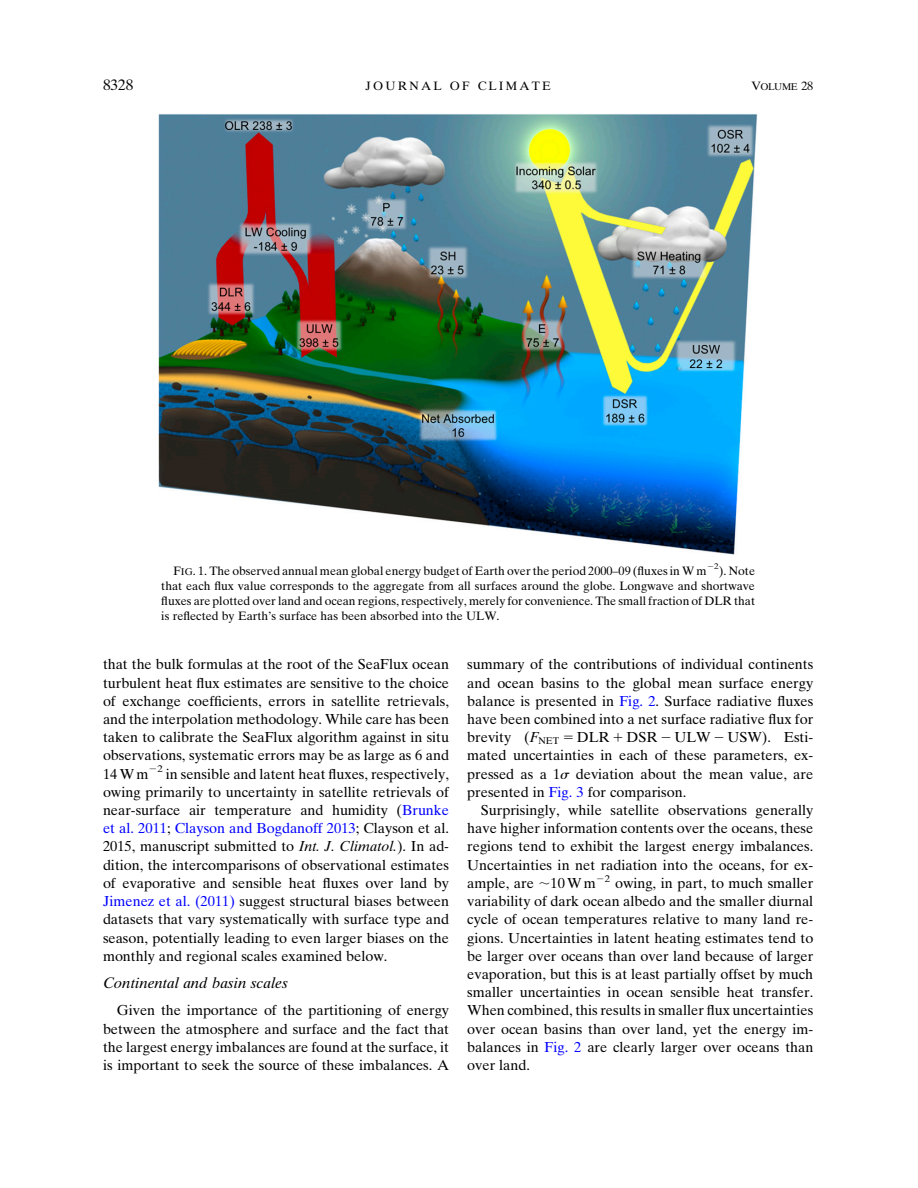
<style>
.page{position:relative;width:918px;height:1188px;background:#fff}
.page>*{position:absolute;margin:0;border:0;box-sizing:border-box;transform-origin:0 0}
.t1{font:15.15px "Adv PSTIM10 I";color:#000}
.t2{font:15.15px "Adv PSTIM10 R";color:#000}
.t3{font:14.4px/18.1px "Adv PSTIM10 R";color:#000;text-align:justify}
.t4{font:12.15px/15.1px "Adv PSTIM10 R";color:#000;text-align:justify}
.t5{font:12.15px "Adv PSTIM10 R";letter-spacing:.185em;color:#000}
.t6{font:9.75px "Adv PSTIM10 R";letter-spacing:-.04em;color:#000}
.s1{font-size:12.15px}
.s2{font-size:9.75px}
.s3{color:#00f}
.s4{font-family:"Adv PSTIM10 I"}
.s5{font-family:"Adv PS586 B"}
.s6{font-family:"Adv PS3 D56 D5"}
</style>
<div class="page">
<img style="left:159px;top:114px;width:599px;height:440px">
<p class="t2" style="left:103px;top:78px;width:32px">8328</p>
<p class="t5" style="left:365px;top:81px;width:187px">JOURNAL OF CLIMATE</p>
<p class="t6" style="left:752px;top:82px;width:63px"><span class="s1">V</span>OLUME <span class="s1">28</span></p>
<p class="t4" style="left:161px;top:564px;width:595px;text-indent:12px">F<span class="s2">IG</span>. 1. The observed annual mean global energy budget of Earth over the period 2000–09 (fluxes in W m<sup>2</sup><sup>2</sup>). Note that each flux value corresponds to the aggregate from all surfaces around the globe. Longwave and shortwave fluxes are plotted over land and ocean regions, respectively, merely for convenience. The small fraction of DLR that is reflected by Earth’s surface has been absorbed into the ULW.</p>
<p class="t3" style="left:103px;top:657px;width:348px">that the bulk formulas at the root of the SeaFlux ocean turbulent heat flux estimates are sensitive to the choice of exchange coefficients, errors in satellite retrievals, and the interpolation methodology. While care has been taken to calibrate the SeaFlux algorithm against in situ observations, systematic errors may be as large as 6 and 14 W m<sup>2</sup><sup>2</sup> in sensible and latent heat fluxes, respectively, owing primarily to uncertainty in satellite retrievals of near-surface air temperature and humidity (<span class="s3">Brunke et al. 2011</span>; <span class="s3">Clayson and Bogdanoff 2013</span>; Clayson et al.<br>2015, manuscript submitted to <span class="s4">Int. J. Climatol.</span>). In ad&shy;dition, the intercomparisons of observational estimates of evaporative and sensible heat fluxes over land by <span class="s3">Jimenez et al. (2011)</span> suggest structural biases between datasets that vary systematically with surface type and season, potentially leading to even larger biases on the monthly and regional scales examined below.</p>
<p class="t1" style="left:103px;top:977px;width:186px">Continental and basin scales</p>
<p class="t3" style="left:103px;top:1002px;width:348px;text-indent:14px">Given the importance of the partitioning of energy between the atmosphere and surface and the fact that the largest energy imbalances are found at the surface, it is important to seek the source of these imbalances. A</p>
<p class="t3" style="left:467px;top:657px;width:348px">summary of the contributions of individual continents and ocean basins to the global mean surface energy balance is presented in <span class="s3">Fig. 2</span>. Surface radiative fluxes have been combined into a net surface radiative flux for brevity (<span class="s4">F</span><sub>NET</sub> <span class="s5">5</span> DLR <span class="s5">1</span> DSR <span class="s5">2</span> ULW <span class="s5">2</span> USW). Esti&shy;mated uncertainties in each of these parameters, ex&shy;pressed as a 1<span class="s6">s</span> deviation about the mean value, are presented in <span class="s3">Fig. 3</span> for comparison.</p>
<p class="t3" style="left:467px;top:802px;width:348px;text-indent:14px">Surprisingly, while satellite observations generally have higher information contents over the oceans, these regions tend to exhibit the largest energy imbalances.<br>Uncertainties in net radiation into the oceans, for ex&shy;ample, are <span class="s5">;</span>10 W m<sup>2</sup><sup>2</sup> owing, in part, to much smaller variability of dark ocean albedo and the smaller diurnal cycle of ocean temperatures relative to many land re&shy;gions. Uncertainties in latent heating estimates tend to be larger over oceans than over land because of larger evaporation, but this is at least partially offset by much smaller uncertainties in ocean sensible heat transfer.<br>When combined, this results in smaller flux uncertainties over ocean basins than over land, yet the energy im&shy;balances in <span class="s3">Fig. 2</span> are clearly larger over oceans than over land.</p>
</div>
